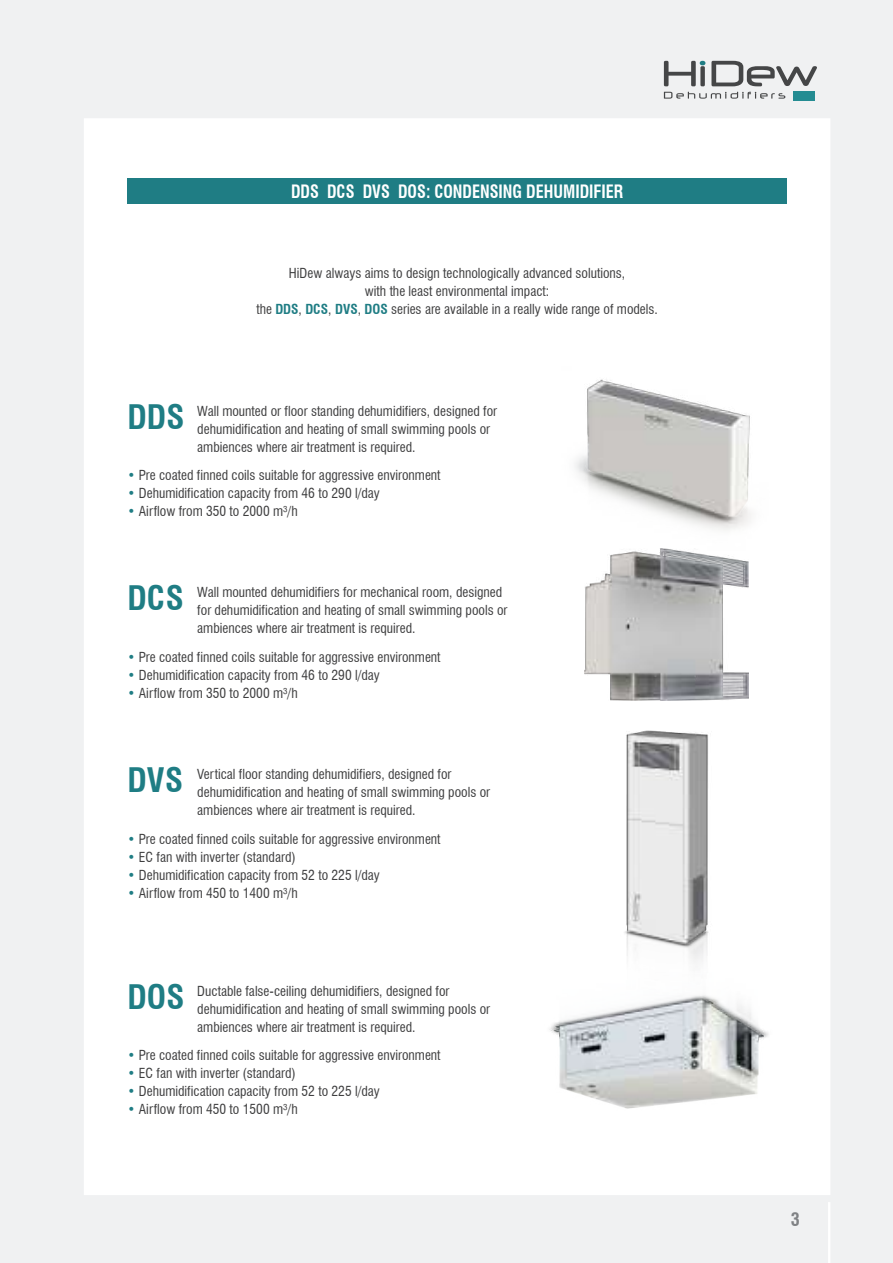
<style>
.page{position:relative;width:893px;height:1263px;background:#f0f1f2}
.page>*{position:absolute;margin:0;border:0;box-sizing:border-box;transform-origin:0 0}
.t1{font:700 condensed 33px "Swiss 721 BT";color:#1f7d84}
.t2{font:700 condensed 18px "Swiss 721 BT";color:#fff;scale:.9 1}
.t3{font:700 condensed 18px "Swiss 721 BT";color:#808285}
.t4{font:condensed 13.5px/18px "Swiss 721 BT";color:#3e3e3f}
.s1{font-weight:700;color:#1f7d84}
.s2{color:#1f7d84}
</style>
<div class="page">
<div style="left:84px;top:118px;width:746px;height:1077px;background:#fff"></div>
<hr style="left:828px;top:1202px;width:2px;height:61px;background:#fff">
<svg style="left:664px;top:92px;width:121px;height:7px"></svg>
<svg style="left:664px;top:61px;width:41px;height:25px"></svg>
<svg style="left:711px;top:61px;width:106px;height:25px"></svg>
<div style="left:794px;top:92px;width:21px;height:9px;background:#248c92"></div>
<img style="left:549px;top:1002px;width:220px;height:107px">
<img style="left:614px;top:730px;width:105px;height:273px">
<img style="left:584px;top:556px;width:164px;height:145px">
<img style="left:575px;top:379px;width:176px;height:177px">
<div style="left:128px;top:179px;width:659px;height:25px;background:#1f7d84"></div>
<h2 class="t2" style="left:291px;top:181px;width:371px">DDS DCS DVS DOS: CONDENSING DEHUMIDIFIER</h2>
<p class="t4" style="left:256px;top:264px;width:403px;text-align:center">HiDew always aims to design technologically advanced solutions,<br>with the least environmental impact:<br>the <span class="s1">DDS</span>, <span class="s1">DCS</span>, <span class="s1">DVS</span>, <span class="s1">DOS</span> series are available in a really wide range of models.</p>
<h1 class="t1" style="left:128px;top:397px;width:58px">DDS</h1>
<p class="t4" style="left:197px;top:402px;width:301px">Wall mounted or floor standing dehumidifiers, designed for dehumidification and heating of small swimming pools or ambiences where air treatment is required.</p>
<p class="t4" style="left:128px;top:466px;width:315px"><span class="s2">•</span> Pre coated finned coils suitable for aggressive environment</p>
<p class="t4" style="left:128px;top:484px;width:254px"><span class="s2">•</span> Dehumidification capacity from 46 to 290 l/day</p>
<p class="t4" style="left:128px;top:502px;width:172px"><span class="s2">•</span> Airflow from 350 to 2000 m³/h</p>
<h1 class="t1" style="left:128px;top:579px;width:58px">DCS</h1>
<p class="t4" style="left:197px;top:583px;width:312px">Wall mounted dehumidifiers for mechanical room, designed for dehumidification and heating of small swimming pools or ambiences where air treatment is required.</p>
<p class="t4" style="left:128px;top:648px;width:315px"><span class="s2">•</span> Pre coated finned coils suitable for aggressive environment</p>
<p class="t4" style="left:128px;top:666px;width:254px"><span class="s2">•</span> Dehumidification capacity from 46 to 290 l/day</p>
<p class="t4" style="left:128px;top:684px;width:172px"><span class="s2">•</span> Airflow from 350 to 2000 m³/h</p>
<h1 class="t1" style="left:128px;top:760px;width:57px">DVS</h1>
<p class="t4" style="left:197px;top:765px;width:294px">Vertical floor standing dehumidifiers, designed for dehumidification and heating of small swimming pools or ambiences where air treatment is required.</p>
<p class="t4" style="left:128px;top:830px;width:315px"><span class="s2">•</span> Pre coated finned coils suitable for aggressive environment</p>
<p class="t4" style="left:128px;top:848px;width:170px"><span class="s2">•</span> EC fan with inverter (standard)</p>
<p class="t4" style="left:128px;top:866px;width:254px"><span class="s2">•</span> Dehumidification capacity from 52 to 225 l/day</p>
<p class="t4" style="left:128px;top:884px;width:172px"><span class="s2">•</span> Airflow from 450 to 1400 m³/h</p>
<h1 class="t1" style="left:128px;top:977px;width:58px">DOS</h1>
<p class="t4" style="left:197px;top:982px;width:294px">Ductable false-ceiling dehumidifiers, designed for dehumidification and heating of small swimming pools or ambiences where air treatment is required.</p>
<p class="t4" style="left:128px;top:1046px;width:315px"><span class="s2">•</span> Pre coated finned coils suitable for aggressive environment</p>
<p class="t4" style="left:128px;top:1064px;width:170px"><span class="s2">•</span> EC fan with inverter (standard)</p>
<p class="t4" style="left:128px;top:1082px;width:254px"><span class="s2">•</span> Dehumidification capacity from 52 to 225 l/day</p>
<p class="t4" style="left:128px;top:1100px;width:172px"><span class="s2">•</span> Airflow from 450 to 1500 m³/h</p>
<h2 class="t3" style="left:791px;top:1208px;width:10px">3</h2>
</div>
